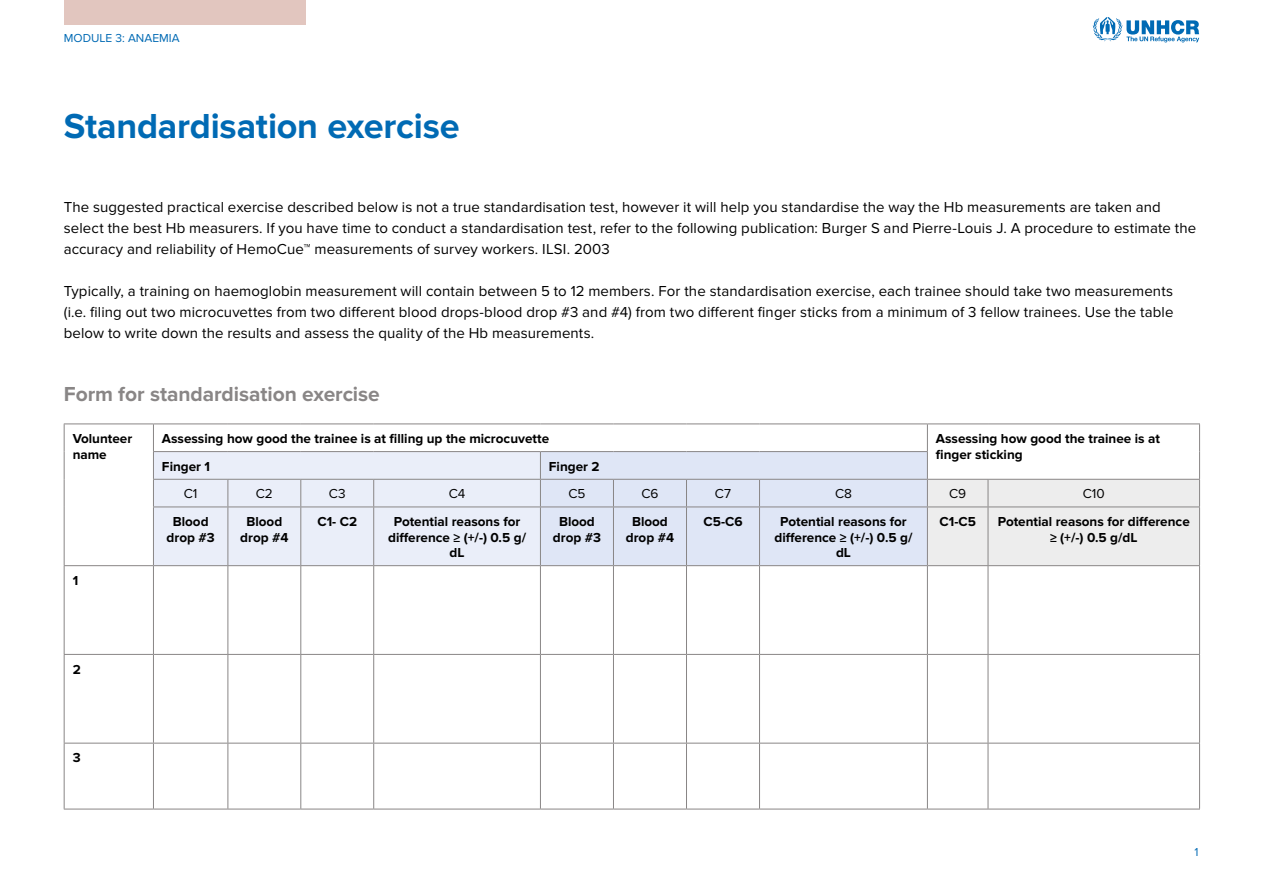
<style>
.page{position:relative;width:1263px;height:893px;background:#fff}
.page>*{position:absolute;margin:0;border:0;box-sizing:border-box;transform-origin:0 0}
.t1{font:700 36px "Proxima Nova";letter-spacing:-.005em;color:#006ab4}
.t2{font:700 21px "Proxima Nova";letter-spacing:-.005em;color:#898686}
.t3{font:15px/21px "Proxima Nova";letter-spacing:.005em;color:#000}
.t4{font:700 13.5px/15.5px "Proxima Nova";color:#000;text-align:center}
.t5{font:13.5px "Proxima Nova";color:#000}
.t6{font:12px "Proxima Nova";color:#006ab4}
</style>
<div class="page">
<div style="left:64px;top:0;width:241px;height:25px;background:#e2c6bf"></div>
<svg style="left:1092px;top:17px;width:107px;height:25px"></svg>
<hr style="left:64px;top:424px;width:89px;height:1px;background:#898686">
<svg style="left:64px;top:424px;width:1px;height:83px"></svg>
<hr style="left:64px;top:507px;width:1px;height:58px;background:#898686">
<svg style="left:153px;top:424px;width:1047px;height:141px"></svg>
<hr style="left:153px;top:507px;width:75px;height:1px;background:#898686">
<hr style="left:153px;top:507px;width:1px;height:58px;background:#898686">
<hr style="left:228px;top:507px;width:73px;height:1px;background:#898686">
<hr style="left:227px;top:507px;width:1px;height:58px;background:#898686">
<hr style="left:301px;top:507px;width:73px;height:1px;background:#898686">
<hr style="left:300px;top:507px;width:1px;height:58px;background:#898686">
<hr style="left:374px;top:507px;width:166px;height:1px;background:#898686">
<hr style="left:373px;top:507px;width:1px;height:58px;background:#898686">
<hr style="left:540px;top:507px;width:73px;height:1px;background:#898686">
<hr style="left:540px;top:507px;width:1px;height:58px;background:#898686">
<hr style="left:613px;top:507px;width:73px;height:1px;background:#898686">
<hr style="left:613px;top:507px;width:1px;height:58px;background:#898686">
<hr style="left:686px;top:507px;width:73px;height:1px;background:#898686">
<hr style="left:686px;top:507px;width:1px;height:58px;background:#898686">
<hr style="left:759px;top:507px;width:168px;height:1px;background:#898686">
<hr style="left:759px;top:507px;width:1px;height:58px;background:#898686">
<hr style="left:927px;top:507px;width:61px;height:1px;background:#898686">
<hr style="left:927px;top:507px;width:1px;height:58px;background:#898686">
<hr style="left:988px;top:507px;width:212px;height:1px;background:#898686">
<hr style="left:988px;top:507px;width:1px;height:58px;background:#898686">
<hr style="left:1199px;top:507px;width:1px;height:58px;background:#898686">
<hr style="left:64px;top:565px;width:89px;height:1px;background:#898686">
<hr style="left:64px;top:566px;width:1px;height:88px;background:#898686">
<hr style="left:153px;top:565px;width:75px;height:1px;background:#898686">
<hr style="left:153px;top:566px;width:1px;height:88px;background:#898686">
<hr style="left:228px;top:565px;width:73px;height:1px;background:#898686">
<hr style="left:227px;top:566px;width:1px;height:88px;background:#898686">
<hr style="left:301px;top:565px;width:73px;height:1px;background:#898686">
<hr style="left:300px;top:566px;width:1px;height:88px;background:#898686">
<hr style="left:374px;top:565px;width:166px;height:1px;background:#898686">
<hr style="left:373px;top:566px;width:1px;height:88px;background:#898686">
<hr style="left:540px;top:565px;width:73px;height:1px;background:#898686">
<hr style="left:540px;top:566px;width:1px;height:88px;background:#898686">
<hr style="left:613px;top:565px;width:73px;height:1px;background:#898686">
<hr style="left:613px;top:566px;width:1px;height:88px;background:#898686">
<hr style="left:686px;top:565px;width:73px;height:1px;background:#898686">
<hr style="left:686px;top:566px;width:1px;height:88px;background:#898686">
<hr style="left:759px;top:565px;width:168px;height:1px;background:#898686">
<hr style="left:759px;top:566px;width:1px;height:88px;background:#898686">
<hr style="left:927px;top:565px;width:61px;height:1px;background:#898686">
<hr style="left:927px;top:566px;width:1px;height:88px;background:#898686">
<hr style="left:988px;top:565px;width:212px;height:1px;background:#898686">
<hr style="left:988px;top:566px;width:1px;height:88px;background:#898686">
<hr style="left:1199px;top:566px;width:1px;height:88px;background:#898686">
<hr style="left:64px;top:654px;width:89px;height:1px;background:#898686">
<hr style="left:64px;top:655px;width:1px;height:88px;background:#898686">
<hr style="left:153px;top:654px;width:75px;height:1px;background:#898686">
<hr style="left:153px;top:655px;width:1px;height:88px;background:#898686">
<hr style="left:228px;top:654px;width:73px;height:1px;background:#898686">
<hr style="left:227px;top:655px;width:1px;height:88px;background:#898686">
<hr style="left:301px;top:654px;width:73px;height:1px;background:#898686">
<hr style="left:300px;top:655px;width:1px;height:88px;background:#898686">
<hr style="left:374px;top:654px;width:166px;height:1px;background:#898686">
<hr style="left:373px;top:655px;width:1px;height:88px;background:#898686">
<hr style="left:540px;top:654px;width:73px;height:1px;background:#898686">
<hr style="left:540px;top:655px;width:1px;height:88px;background:#898686">
<hr style="left:613px;top:654px;width:73px;height:1px;background:#898686">
<hr style="left:613px;top:655px;width:1px;height:88px;background:#898686">
<hr style="left:686px;top:654px;width:73px;height:1px;background:#898686">
<hr style="left:686px;top:655px;width:1px;height:88px;background:#898686">
<hr style="left:759px;top:654px;width:168px;height:1px;background:#898686">
<hr style="left:759px;top:655px;width:1px;height:88px;background:#898686">
<hr style="left:927px;top:654px;width:61px;height:1px;background:#898686">
<hr style="left:927px;top:655px;width:1px;height:88px;background:#898686">
<hr style="left:988px;top:654px;width:212px;height:1px;background:#898686">
<hr style="left:988px;top:655px;width:1px;height:88px;background:#898686">
<hr style="left:1199px;top:655px;width:1px;height:88px;background:#898686">
<hr style="left:64px;top:743px;width:89px;height:1px;background:#898686">
<hr style="left:64px;top:743px;width:1px;height:66px;background:#898686">
<hr style="left:153px;top:743px;width:75px;height:1px;background:#898686">
<hr style="left:153px;top:743px;width:1px;height:66px;background:#898686">
<hr style="left:228px;top:743px;width:73px;height:1px;background:#898686">
<hr style="left:227px;top:743px;width:1px;height:66px;background:#898686">
<hr style="left:301px;top:743px;width:73px;height:1px;background:#898686">
<hr style="left:300px;top:743px;width:1px;height:66px;background:#898686">
<hr style="left:374px;top:743px;width:166px;height:1px;background:#898686">
<hr style="left:373px;top:743px;width:1px;height:66px;background:#898686">
<hr style="left:540px;top:743px;width:73px;height:1px;background:#898686">
<hr style="left:540px;top:743px;width:1px;height:66px;background:#898686">
<hr style="left:613px;top:743px;width:73px;height:1px;background:#898686">
<hr style="left:613px;top:743px;width:1px;height:66px;background:#898686">
<hr style="left:686px;top:743px;width:73px;height:1px;background:#898686">
<hr style="left:686px;top:743px;width:1px;height:66px;background:#898686">
<hr style="left:759px;top:743px;width:168px;height:1px;background:#898686">
<hr style="left:759px;top:743px;width:1px;height:66px;background:#898686">
<hr style="left:927px;top:743px;width:61px;height:1px;background:#898686">
<hr style="left:927px;top:743px;width:1px;height:66px;background:#898686">
<hr style="left:988px;top:743px;width:212px;height:1px;background:#898686">
<hr style="left:988px;top:743px;width:1px;height:66px;background:#898686">
<hr style="left:1199px;top:743px;width:1px;height:66px;background:#898686">
<hr style="left:64px;top:809px;width:89px;height:1px;background:#898686">
<hr style="left:153px;top:809px;width:75px;height:1px;background:#898686">
<hr style="left:228px;top:809px;width:73px;height:1px;background:#898686">
<hr style="left:301px;top:809px;width:73px;height:1px;background:#898686">
<hr style="left:374px;top:809px;width:166px;height:1px;background:#898686">
<hr style="left:540px;top:809px;width:73px;height:1px;background:#898686">
<hr style="left:613px;top:809px;width:73px;height:1px;background:#898686">
<hr style="left:686px;top:809px;width:73px;height:1px;background:#898686">
<hr style="left:759px;top:809px;width:168px;height:1px;background:#898686">
<hr style="left:927px;top:809px;width:61px;height:1px;background:#898686">
<hr style="left:988px;top:809px;width:212px;height:1px;background:#898686">
<p class="t6" style="left:64px;top:31px;width:117px">MODULE 3: ANAEMIA</p>
<h1 class="t1" style="left:64px;top:105px;width:397px">Standardisation exercise</h1>
<p class="t3" style="left:64px;top:197px;width:1134px">The suggested practical exercise described below is not a true standardisation test, however it will help you standardise the way the Hb measurements are taken and select the best Hb measurers. If you have time to conduct a standardisation test, refer to the following publication: Burger S and Pierre-Louis J. A procedure to estimate the accuracy and reliability of HemoCue™ measurements of survey workers. ILSI. 2003</p>
<p class="t3" style="left:64px;top:281px;width:1111px;text-align:justify">Typically, a training on haemoglobin measurement will contain between 5 to 12 members. For the standardisation exercise, each trainee should take two measurements (i.e. filing out two microcuvettes from two different blood drops-blood drop #3 and #4) from two different finger sticks from a minimum of 3 fellow trainees. Use the table below to write down the results and assess the quality of the Hb measurements.</p>
<h2 class="t2" style="left:64px;top:381px;width:317px">Form for standardisation exercise</h2>
<p class="t4" style="left:73px;top:431px;width:61px;text-align:left">Volunteer name</p>
<p class="t4" style="left:162px;top:432px;width:389px">Assessing how good the trainee is at filling up the microcuvette</p>
<p class="t4" style="left:936px;top:431px;width:226px;text-align:left">Assessing how good the trainee is at finger sticking</p>
<p class="t4" style="left:162px;top:459px;width:50px">Finger 1</p>
<p class="t4" style="left:549px;top:459px;width:52px">Finger 2</p>
<p class="t5" style="left:184px;top:486px;width:15px">C1</p>
<p class="t5" style="left:256px;top:486px;width:19px">C2</p>
<p class="t5" style="left:329px;top:486px;width:18px">C3</p>
<p class="t5" style="left:449px;top:486px;width:18px">C4</p>
<p class="t5" style="left:568px;top:486px;width:19px">C5</p>
<p class="t5" style="left:641px;top:486px;width:19px">C6</p>
<p class="t5" style="left:715px;top:486px;width:18px">C7</p>
<p class="t5" style="left:835px;top:486px;width:18px">C8</p>
<p class="t5" style="left:949px;top:486px;width:19px">C9</p>
<p class="t5" style="left:1083px;top:486px;width:23px">C10</p>
<p class="t4" style="left:167px;top:515px;width:50px">Blood drop #3</p>
<p class="t4" style="left:240px;top:515px;width:50px">Blood drop #4</p>
<p class="t4" style="left:317px;top:515px;width:41px">C1- C2</p>
<p class="t4" style="left:388px;top:515px;width:139px">Potential reasons for difference ≥ (+/-) 0.5 g/ dL</p>
<p class="t4" style="left:553px;top:515px;width:50px">Blood drop #3</p>
<p class="t4" style="left:626px;top:515px;width:50px">Blood drop #4</p>
<p class="t4" style="left:703px;top:515px;width:41px">C5-C6</p>
<p class="t4" style="left:774px;top:515px;width:139px">Potential reasons for difference ≥ (+/-) 0.5 g/ dL</p>
<p class="t4" style="left:939px;top:515px;width:38px">C1-C5</p>
<p class="t4" style="left:998px;top:515px;width:193px">Potential reasons for difference ≥ (+/-) 0.5 g/dL</p>
<p class="t4" style="left:73px;top:573px;width:7px">1</p>
<p class="t4" style="left:73px;top:662px;width:10px">2</p>
<p class="t4" style="left:73px;top:751px;width:9px">3</p>
<p class="t6" style="left:1194px;top:845px;width:6px">1</p>
</div>
